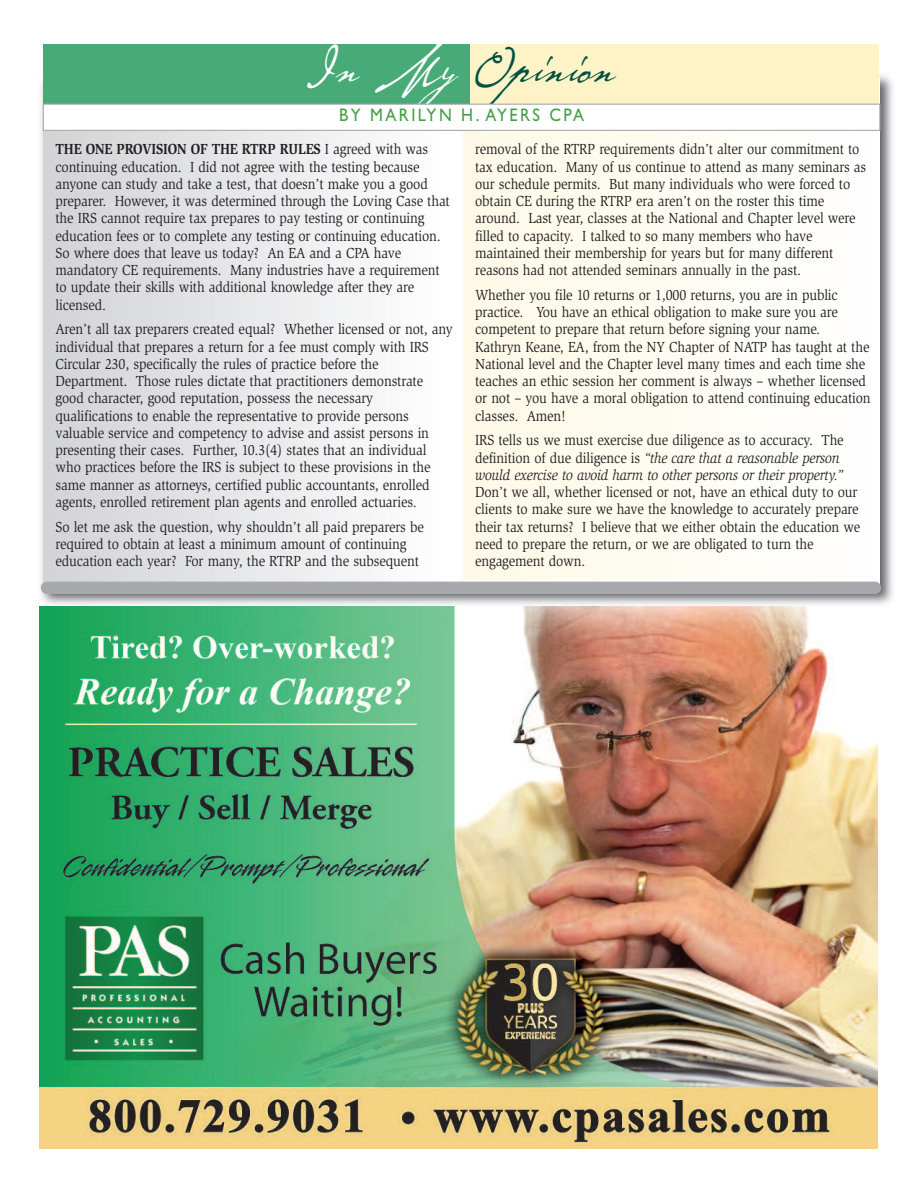
<style>
.page{position:relative;width:918px;height:1188px;background:#fff}
.page>*{position:absolute;margin:0;border:0;box-sizing:border-box;transform-origin:0 0}
.t1{font:54px "P22 Cezanne Alt One";color:#005143;scale:.9 1}
.t2{font:18.3px "Gill Sans Std";letter-spacing:.15em;color:#449f46;scale:.9 1}
.t3{font:15px/17.2px "Slimbach";letter-spacing:-.01em;color:#231f20;scale:.9 1}
.t4{font:italic 15px/17.2px "Slimbach";letter-spacing:-.01em;color:#231f20;scale:.9 1}
.s1{color:#fff}
.s2{font-weight:700}
.s3{font-style:normal}
</style>
<div class="page">
<img style="left:39px;top:75px;width:854px;height:532px">
<img style="left:44px;top:131px;width:407px;height:452px">
<div style="left:43px;top:44px;width:427px;height:62px;background:#48aa77"></div>
<div style="left:470px;top:44px;width:409px;height:62px;background:#fef3c6"></div>
<div style="left:44px;top:105px;width:835px;height:25px;background:#fff"></div>
<div style="left:43px;top:104px;width:837px;height:27px;border:1px solid #a8a9ad"></div>
<div style="left:41px;top:582px;width:840px;height:12px;background:#a8a9ad;border-radius:6px"></div>
<img style="left:463px;top:131px;width:418px;height:449px">
<img style="left:39px;top:607px;width:838px;height:541px">
<h1 class="t1" style="left:305px;top:30px;width:346px"><span class="s1">In My</span> Opinion</h1>
<p class="t2" style="left:339px;top:107px;width:274px">BY MARILYN H. AYERS CPA</p>
<p class="t3" style="left:56px;top:142px;width:440px"><span class="s2">THE ONE PROVISION OF THE RTRP RULES</span> I agreed with was continuing education. I did not agree with the testing because anyone can study and take a test, that doesn’t make you a good preparer. However, it was determined through the Loving Case that the IRS cannot require tax prepares to pay testing or continuing education fees or to complete any testing or continuing education.<br>So where does that leave us today? An EA and a CPA have mandatory CE requirements. Many industries have a requirement to update their skills with additional knowledge after they are licensed.</p>
<p class="t3" style="left:56px;top:322px;width:443px">Aren’t all tax preparers created equal? Whether licensed or not, any individual that prepares a return for a fee must comply with IRS Circular 230, specifically the rules of practice before the Department. Those rules dictate that practitioners demonstrate good character, good reputation, possess the necessary qualifications to enable the representative to provide persons valuable service and competency to advise and assist persons in presenting their cases. Further, 10.3(4) states that an individual who practices before the IRS is subject to these provisions in the same manner as attorneys, certified public accountants, enrolled agents, enrolled retirement plan agents and enrolled actuaries.</p>
<p class="t3" style="left:56px;top:519px;width:411px">So let me ask the question, why shouldn’t all paid preparers be required to obtain at least a minimum amount of continuing education each year? For many, the RTRP and the subsequent</p>
<p class="t3" style="left:475px;top:142px;width:436px">removal of the RTRP requirements didn’t alter our commitment to tax education. Many of us continue to attend as many seminars as our schedule permits. But many individuals who were forced to obtain CE during the RTRP era aren’t on the roster this time around. Last year, classes at the National and Chapter level were filled to capacity. I talked to so many members who have maintained their membership for years but for many different reasons had not attended seminars annually in the past.</p>
<p class="t3" style="left:475px;top:287px;width:441px">Whether you file 10 returns or 1,000 returns, you are in public practice. You have an ethical obligation to make sure you are competent to prepare that return before signing your name.<br>Kathryn Keane, EA, from the NY Chapter of NATP has taught at the National level and the Chapter level many times and each time she teaches an ethic session her comment is always – whether licensed or not – you have a moral obligation to attend continuing education classes. Amen!</p>
<p class="t4" style="left:475px;top:433px;width:411px"><span class="s3">IRS tells us we must exercise due diligence as to accuracy. The definition of due diligence is</span> “the care that a reasonable person would exercise to avoid harm to other persons or their property.”</p>
<p class="t3" style="left:475px;top:485px;width:429px">Don’t we all, whether licensed or not, have an ethical duty to our clients to make sure we have the knowledge to accurately prepare their tax returns? I believe that we either obtain the education we need to prepare the return, or we are obligated to turn the engagement down.</p>
</div>
